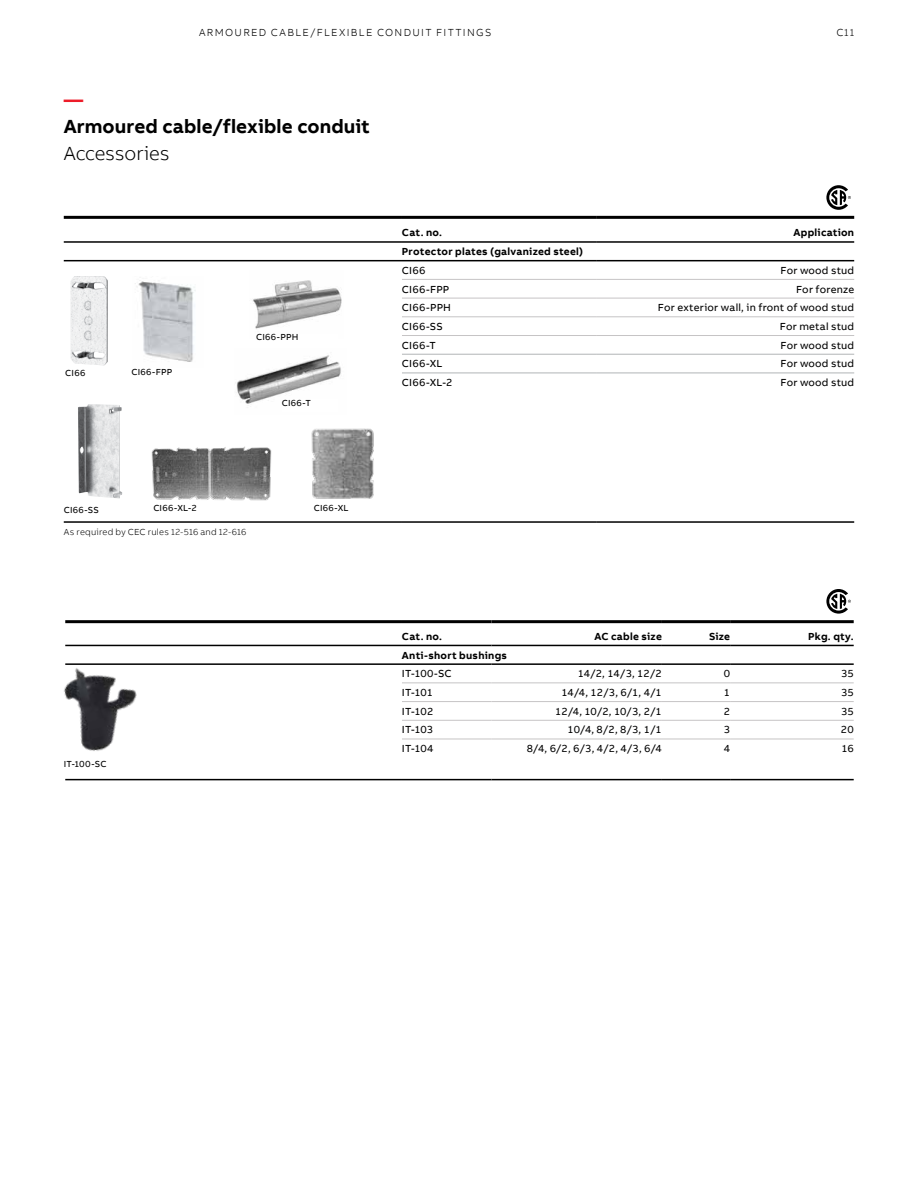
<style>
.page{position:relative;width:918px;height:1188px;background:#fff}
.page>*{position:absolute;margin:0;border:0;box-sizing:border-box;transform-origin:0 0}
.t1{font:700 19.5px "AB Bvoice";letter-spacing:.005em;color:#000}
.t2{font:300 19.5px "AB Bvoice";letter-spacing:-.005em;color:#000}
.t3{font:700 19.5px "AB Bvoice";color:#ed1c29}
.t4{font:10.5px "AB Bvoice";letter-spacing:.02em;color:#000}
.t5{font:700 10.5px "AB Bvoice";letter-spacing:.025em;color:#000}
.t6{font:300 10.5px "AB Bvoice";letter-spacing:.125em;color:#000}
.t7{font:9px "AB Bvoice";letter-spacing:.03em;color:#000}
.t8{font:300 9px "AB Bvoice";letter-spacing:.025em;color:#000}
</style>
<div class="page">
<hr style="left:402px;top:682px;width:89px;height:1px;background:#c6c4c5">
<hr style="left:491px;top:682px;width:171px;height:1px;background:#c6c4c5">
<hr style="left:662px;top:682px;width:68px;height:1px;background:#c6c4c5">
<hr style="left:730px;top:682px;width:124px;height:1px;background:#c6c4c5">
<hr style="left:402px;top:701px;width:89px;height:1px;background:#c6c4c5">
<hr style="left:491px;top:701px;width:171px;height:1px;background:#c6c4c5">
<hr style="left:662px;top:701px;width:68px;height:1px;background:#c6c4c5">
<hr style="left:730px;top:701px;width:124px;height:1px;background:#c6c4c5">
<hr style="left:402px;top:720px;width:89px;height:1px;background:#c6c4c5">
<hr style="left:491px;top:720px;width:171px;height:1px;background:#c6c4c5">
<hr style="left:662px;top:720px;width:68px;height:1px;background:#c6c4c5">
<hr style="left:730px;top:720px;width:124px;height:1px;background:#c6c4c5">
<hr style="left:402px;top:739px;width:89px;height:1px;background:#c6c4c5">
<hr style="left:491px;top:739px;width:171px;height:1px;background:#c6c4c5">
<hr style="left:662px;top:739px;width:68px;height:1px;background:#c6c4c5">
<hr style="left:65px;top:620px;width:337px;height:3px;background:#000">
<hr style="left:402px;top:620px;width:89px;height:3px;background:#000">
<hr style="left:491px;top:620px;width:171px;height:3px;background:#000">
<hr style="left:662px;top:620px;width:68px;height:3px;background:#000">
<hr style="left:730px;top:620px;width:124px;height:3px;background:#000">
<hr style="left:65px;top:645px;width:337px;height:1px;background:#000">
<hr style="left:402px;top:645px;width:89px;height:1px;background:#000">
<hr style="left:491px;top:645px;width:171px;height:1px;background:#000">
<hr style="left:662px;top:645px;width:68px;height:1px;background:#000">
<hr style="left:730px;top:645px;width:124px;height:1px;background:#000">
<hr style="left:65px;top:663px;width:337px;height:2px;background:#000">
<hr style="left:402px;top:663px;width:89px;height:2px;background:#000">
<hr style="left:491px;top:663px;width:171px;height:2px;background:#000">
<hr style="left:662px;top:663px;width:68px;height:2px;background:#000">
<hr style="left:730px;top:663px;width:124px;height:2px;background:#000">
<hr style="left:65px;top:779px;width:337px;height:1px;background:#000">
<hr style="left:402px;top:779px;width:89px;height:1px;background:#000">
<hr style="left:491px;top:779px;width:171px;height:1px;background:#000">
<hr style="left:662px;top:779px;width:68px;height:1px;background:#000">
<hr style="left:730px;top:779px;width:124px;height:1px;background:#000">
<hr style="left:730px;top:739px;width:124px;height:1px;background:#c6c4c5">
<hr style="left:402px;top:279px;width:194px;height:1px;background:#c6c4c5">
<hr style="left:596px;top:279px;width:258px;height:1px;background:#c6c4c5">
<hr style="left:402px;top:298px;width:194px;height:1px;background:#c6c4c5">
<hr style="left:596px;top:298px;width:258px;height:1px;background:#c6c4c5">
<hr style="left:402px;top:316px;width:194px;height:1px;background:#c6c4c5">
<hr style="left:596px;top:316px;width:258px;height:1px;background:#c6c4c5">
<hr style="left:402px;top:335px;width:194px;height:1px;background:#c6c4c5">
<hr style="left:64px;top:216px;width:338px;height:3px;background:#000">
<hr style="left:402px;top:216px;width:194px;height:3px;background:#000">
<hr style="left:596px;top:216px;width:258px;height:3px;background:#000">
<hr style="left:64px;top:241px;width:338px;height:2px;background:#000">
<hr style="left:402px;top:241px;width:194px;height:2px;background:#000">
<hr style="left:596px;top:241px;width:258px;height:2px;background:#000">
<hr style="left:64px;top:260px;width:338px;height:1px;background:#000">
<hr style="left:402px;top:260px;width:194px;height:1px;background:#000">
<hr style="left:596px;top:260px;width:258px;height:1px;background:#000">
<hr style="left:64px;top:521px;width:338px;height:2px;background:#000">
<hr style="left:402px;top:521px;width:194px;height:2px;background:#000">
<hr style="left:596px;top:521px;width:258px;height:2px;background:#000">
<hr style="left:402px;top:354px;width:194px;height:1px;background:#b1b4b6">
<hr style="left:596px;top:354px;width:258px;height:1px;background:#b1b4b6">
<hr style="left:402px;top:373px;width:194px;height:1px;background:#b1b4b6">
<hr style="left:596px;top:373px;width:258px;height:1px;background:#b1b4b6">
<hr style="left:596px;top:335px;width:258px;height:1px;background:#c6c4c5">
<img style="left:64px;top:663px;width:92px;height:88px">
<img style="left:70px;top:276px;width:38px;height:89px">
<img style="left:78px;top:404px;width:44px;height:94px">
<img style="left:135px;top:280px;width:61px;height:82px">
<img style="left:252px;top:280px;width:90px;height:49px">
<img style="left:236px;top:355px;width:105px;height:49px">
<img style="left:311px;top:428px;width:63px;height:71px">
<img style="left:151px;top:446px;width:121px;height:55px">
<div style="left:282px;top:399px;width:55px;height:13px;background:#fff"></div>
<svg style="left:826px;top:185px;width:25px;height:25px"></svg>
<svg style="left:826px;top:589px;width:25px;height:25px"></svg>
<p class="t6" style="left:199px;top:26px;width:294px">ARMOURED CABLE/FLEXIBLE CONDUIT FITTINGS</p>
<h1 class="t3" style="left:64px;top:87px;width:21px">—</h1>
<h1 class="t1" style="left:64px;top:114px;width:308px">Armoured cable/flexible conduit</h1>
<h1 class="t2" style="left:64px;top:142px;width:108px">Accessories</h1>
<p class="t6" style="left:836px;top:26px;width:19px">C11</p>
<p class="t7" style="left:65px;top:368px;width:22px">CI66</p>
<p class="t7" style="left:131px;top:367px;width:42px">CI66-FPP</p>
<p class="t7" style="left:256px;top:332px;width:44px">CI66-PPH</p>
<p class="t7" style="left:282px;top:397px;width:31px">CI66-T</p>
<p class="t7" style="left:64px;top:505px;width:37px">CI66-SS</p>
<p class="t7" style="left:153px;top:503px;width:45px">CI66-XL-2</p>
<p class="t7" style="left:314px;top:503px;width:36px">CI66-XL</p>
<p class="t8" style="left:64px;top:526px;width:184px">As required by CEC rules 12-516 and 12-616</p>
<p class="t7" style="left:64px;top:758px;width:44px">IT-100-SC</p>
<p class="t5" style="left:402px;top:226px;width:42px">Cat. no.</p>
<p class="t5" style="left:793px;top:226px;width:62px">Application</p>
<p class="t5" style="left:402px;top:245px;width:183px">Protector plates (galvanized steel)</p>
<p class="t4" style="left:402px;top:264px;width:25px">CI66</p>
<p class="t4" style="left:780px;top:264px;width:75px">For wood stud</p>
<p class="t4" style="left:402px;top:283px;width:49px">CI66-FPP</p>
<p class="t4" style="left:796px;top:283px;width:60px">For forenze</p>
<p class="t4" style="left:402px;top:301px;width:51px">CI66-PPH</p>
<p class="t4" style="left:658px;top:301px;width:198px">For exterior wall, in front of wood stud</p>
<p class="t4" style="left:402px;top:320px;width:42px">CI66-SS</p>
<p class="t4" style="left:780px;top:320px;width:76px">For metal stud</p>
<p class="t4" style="left:402px;top:339px;width:35px">CI66-T</p>
<p class="t4" style="left:780px;top:339px;width:75px">For wood stud</p>
<p class="t4" style="left:402px;top:357px;width:42px">CI66-XL</p>
<p class="t4" style="left:780px;top:357px;width:75px">For wood stud</p>
<p class="t4" style="left:402px;top:376px;width:52px">CI66-XL-2</p>
<p class="t4" style="left:780px;top:376px;width:75px">For wood stud</p>
<p class="t5" style="left:402px;top:630px;width:42px">Cat. no.</p>
<p class="t5" style="left:594px;top:630px;width:69px">AC cable size</p>
<p class="t5" style="left:709px;top:630px;width:23px">Size</p>
<p class="t5" style="left:808px;top:630px;width:47px">Pkg. qty.</p>
<p class="t5" style="left:402px;top:648px;width:107px">Anti-short bushings</p>
<p class="t4" style="left:402px;top:667px;width:51px">IT-100-SC</p>
<p class="t4" style="left:578px;top:667px;width:86px">14/2, 14/3, 12/2</p>
<p class="t4" style="left:724px;top:667px;width:8px">0</p>
<p class="t4" style="left:841px;top:667px;width:14px">35</p>
<p class="t4" style="left:402px;top:686px;width:33px">IT-101</p>
<p class="t4" style="left:561px;top:686px;width:102px">14/4, 12/3, 6/1, 4/1</p>
<p class="t4" style="left:724px;top:686px;width:8px">1</p>
<p class="t4" style="left:841px;top:686px;width:14px">35</p>
<p class="t4" style="left:402px;top:705px;width:33px">IT-102</p>
<p class="t4" style="left:555px;top:705px;width:108px">12/4, 10/2, 10/3, 2/1</p>
<p class="t4" style="left:724px;top:705px;width:8px">2</p>
<p class="t4" style="left:841px;top:705px;width:14px">35</p>
<p class="t4" style="left:402px;top:724px;width:33px">IT-103</p>
<p class="t4" style="left:568px;top:724px;width:96px">10/4, 8/2, 8/3, 1/1</p>
<p class="t4" style="left:724px;top:724px;width:8px">3</p>
<p class="t4" style="left:841px;top:724px;width:14px">20</p>
<p class="t4" style="left:402px;top:742px;width:33px">IT-104</p>
<p class="t4" style="left:527px;top:742px;width:137px">8/4, 6/2, 6/3, 4/2, 4/3, 6/4</p>
<p class="t4" style="left:724px;top:742px;width:8px">4</p>
<p class="t4" style="left:841px;top:742px;width:14px">16</p>
</div>
